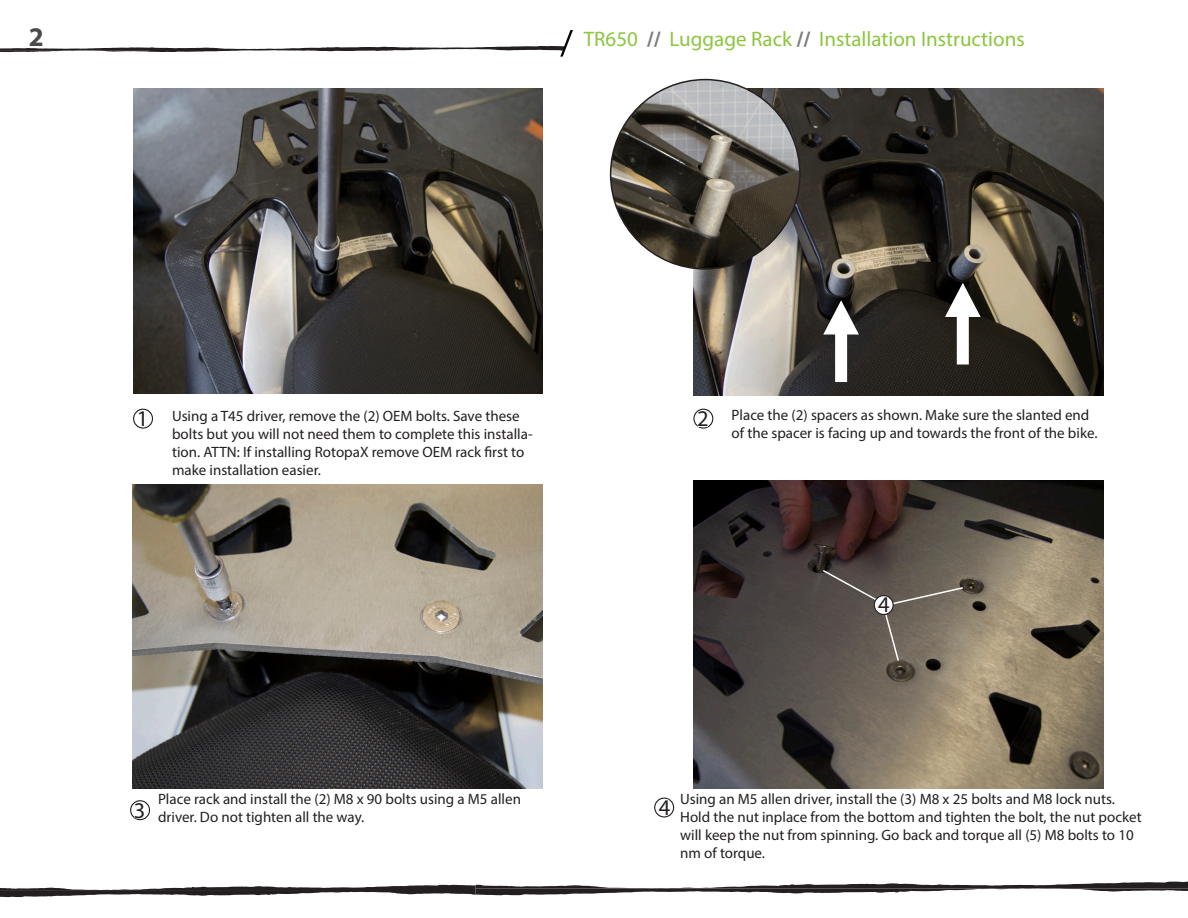
<style>
.page{position:relative;width:1188px;height:918px;background:#fff}
.page>*{position:absolute;margin:0;border:0;box-sizing:border-box;transform-origin:0 0}
.t1{font:700 27px "Myriad Pro";color:#494a4b}
.t2{font:22.5px "Myriad Pro";color:#231f20}
.t3{font:21px "Myriad Pro";color:#8bc63e}
.t4{font:15px/18px "Myriad Pro";color:#231f20}
.s1{font-weight:700;color:#7a7c7f}
</style>
<div class="page">
<img style="left:693px;top:88px;width:410px;height:307px">
<img style="left:133px;top:88px;width:410px;height:305px">
<img style="left:133px;top:484px;width:410px;height:304px">
<img style="left:693px;top:481px;width:410px;height:307px">
<div style="left:835px;top:325px;width:12px;height:57px;background:#fff"></div>
<svg style="left:822px;top:300px;width:38px;height:35px"></svg>
<div style="left:957px;top:307px;width:12px;height:57px;background:#fff"></div>
<svg style="left:944px;top:282px;width:38px;height:36px"></svg>
<svg style="left:0;top:30px;width:573px;height:27px"></svg>
<svg style="left:0;top:881px;width:1188px;height:16px"></svg>
<svg style="left:694px;top:409px;width:19px;height:19px"></svg>
<div style="left:693px;top:409px;width:20px;height:20px;border:1px solid #231f20;border-radius:50%"></div>
<svg style="left:697px;top:410px;width:12px;height:18px"></svg>
<svg style="left:134px;top:409px;width:18px;height:19px"></svg>
<div style="left:133px;top:409px;width:20px;height:20px;border:1px solid #231f20;border-radius:50%"></div>
<svg style="left:138px;top:411px;width:7px;height:17px"></svg>
<svg style="left:131px;top:801px;width:19px;height:19px"></svg>
<div style="left:130px;top:800px;width:20px;height:20px;border:1px solid #231f20;border-radius:50%"></div>
<svg style="left:134px;top:802px;width:11px;height:17px"></svg>
<svg style="left:655px;top:798px;width:19px;height:19px"></svg>
<div style="left:654px;top:798px;width:20px;height:20px;border:1px solid #231f20;border-radius:50%"></div>
<svg style="left:658px;top:799px;width:13px;height:16px"></svg>
<img style="left:611px;top:80px;width:189px;height:189px;border-radius:95px">
<svg style="left:821px;top:569px;width:144px;height:93px;background:#6c655b"></svg>
<h1 class="t1" style="left:29px;top:19px;width:16px">2</h1>
<p class="t3" style="left:584px;top:26px;width:442px">TR650 <span class="s1">//</span> Luggage Rack <span class="s1">//</span> Installation Instructions</p>
<p class="t4" style="left:172px;top:407px;width:362px">Using a T45 driver, remove the (2) OEM bolts. Save these bolts but you will not need them to complete this installa&shy;tion. ATTN: If installing RotopaX remove OEM rack first to make installation easier.</p>
<p class="t2" style="left:137px;top:405px;width:13px">1</p>
<p class="t2" style="left:697px;top:405px;width:13px">2</p>
<p class="t4" style="left:732px;top:406px;width:367px">Place the (2) spacers as shown. Make sure the slanted end of the spacer is facing up and towards the front of the bike.</p>
<p class="t2" style="left:878px;top:591px;width:13px">4</p>
<p class="t4" style="left:158px;top:790px;width:364px">Place rack and install the (2) M8 x 90 bolts using a M5 allen driver. Do not tighten all the way.</p>
<p class="t4" style="left:680px;top:790px;width:463px">Using an M5 allen driver, install the (3) M8 x 25 bolts and M8 lock nuts.<br>Hold the nut inplace from the bottom and tighten the bolt, the nut pocket will keep the nut from spinning. Go back and torque all (5) M8 bolts to 10 nm of torque.</p>
<p class="t2" style="left:134px;top:797px;width:13px">3</p>
<p class="t2" style="left:659px;top:793px;width:13px">4</p>
</div>
